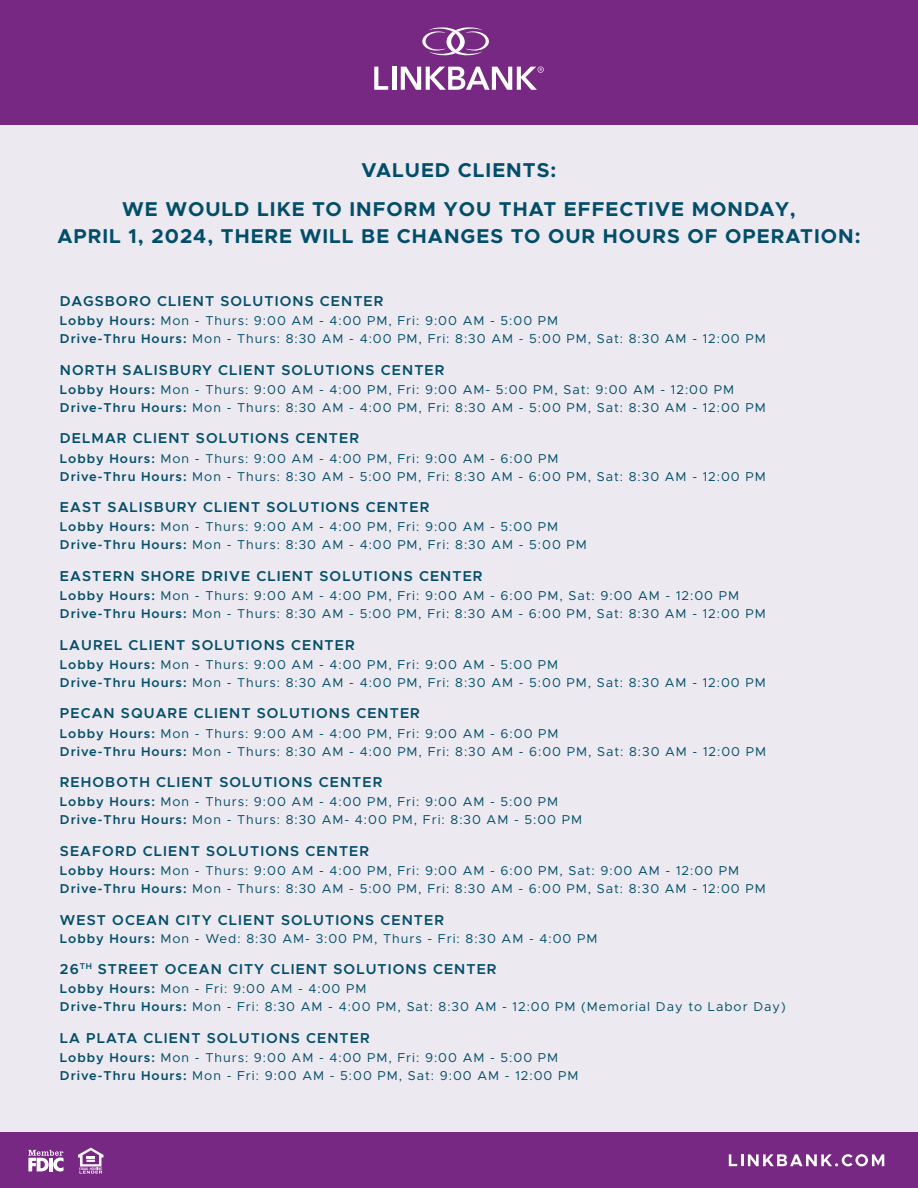
<style>
.page{position:relative;width:918px;height:1188px;background:#fff}
.page>*{position:absolute;margin:0;border:0;box-sizing:border-box;transform-origin:0 0}
.t1{font:700 20.1px "Metropolis";letter-spacing:.05em;color:#024e69}
.t2{font:600 14.4px "Metropolis";letter-spacing:.075em;color:#024e69}
.t3{font:12.9px "Metropolis";letter-spacing:.075em;color:#024e69}
.s1{font-weight:600}
</style>
<div class="page">
<div style="left:0;top:124px;width:918px;height:1027px;background:#ede9f0"></div>
<div style="left:0;top:0;width:918px;height:124px;background:#772882"></div>
<div style="left:0;top:1132px;width:918px;height:56px;background:#772882"></div>
<svg style="left:729px;top:1154px;width:155px;height:12px"></svg>
<svg style="left:28px;top:1150px;width:36px;height:22px"></svg>
<hr style="left:49px;top:1158px;width:4px;height:13px;background:#fff">
<svg style="left:374px;top:67px;width:14px;height:23px"></svg>
<hr style="left:392px;top:67px;width:4px;height:23px;background:#fff">
<svg style="left:422px;top:27px;width:67px;height:28px"></svg>
<svg style="left:401px;top:67px;width:143px;height:23px"></svg>
<svg style="left:78px;top:1148px;width:26px;height:26px"></svg>
<p class="t1" style="left:362px;top:158px;width:196px">VALUED CLIENTS:</p>
<p class="t1" style="left:122px;top:196px;width:675px">WE WOULD LIKE TO INFORM YOU THAT EFFECTIVE MONDAY,</p>
<p class="t1" style="left:57px;top:224px;width:805px">APRIL 1, 2024, THERE WILL BE CHANGES TO OUR HOURS OF OPERATION:</p>
<p class="t2" style="left:60px;top:292px;width:325px">DAGSBORO CLIENT SOLUTIONS CENTER</p>
<p class="t3" style="left:60px;top:313px;width:500px"><span class="s1">Lobby Hours:</span> Mon - Thurs: 9:00 AM - 4:00 PM, Fri: 9:00 AM - 5:00 PM</p>
<p class="t3" style="left:60px;top:331px;width:707px"><span class="s1">Drive-Thru Hours:</span> Mon - Thurs: 8:30 AM - 4:00 PM, Fri: 8:30 AM - 5:00 PM, Sat: 8:30 AM - 12:00 PM</p>
<p class="t2" style="left:60px;top:360px;width:386px">NORTH SALISBURY CLIENT SOLUTIONS CENTER</p>
<p class="t3" style="left:60px;top:381px;width:676px"><span class="s1">Lobby Hours:</span> Mon - Thurs: 9:00 AM - 4:00 PM, Fri: 9:00 AM- 5:00 PM, Sat: 9:00 AM - 12:00 PM</p>
<p class="t3" style="left:60px;top:399px;width:707px"><span class="s1">Drive-Thru Hours:</span> Mon - Thurs: 8:30 AM - 4:00 PM, Fri: 8:30 AM - 5:00 PM, Sat: 8:30 AM - 12:00 PM</p>
<p class="t2" style="left:60px;top:429px;width:301px">DELMAR CLIENT SOLUTIONS CENTER</p>
<p class="t3" style="left:60px;top:450px;width:500px"><span class="s1">Lobby Hours:</span> Mon - Thurs: 9:00 AM - 4:00 PM, Fri: 9:00 AM - 6:00 PM</p>
<p class="t3" style="left:60px;top:468px;width:707px"><span class="s1">Drive-Thru Hours:</span> Mon - Thurs: 8:30 AM - 5:00 PM, Fri: 8:30 AM - 6:00 PM, Sat: 8:30 AM - 12:00 PM</p>
<p class="t2" style="left:60px;top:498px;width:371px">EAST SALISBURY CLIENT SOLUTIONS CENTER</p>
<p class="t3" style="left:60px;top:519px;width:500px"><span class="s1">Lobby Hours:</span> Mon - Thurs: 9:00 AM - 4:00 PM, Fri: 9:00 AM - 5:00 PM</p>
<p class="t3" style="left:60px;top:537px;width:528px"><span class="s1">Drive-Thru Hours:</span> Mon - Thurs: 8:30 AM - 4:00 PM, Fri: 8:30 AM - 5:00 PM</p>
<p class="t2" style="left:60px;top:567px;width:424px">EASTERN SHORE DRIVE CLIENT SOLUTIONS CENTER</p>
<p class="t3" style="left:60px;top:588px;width:681px"><span class="s1">Lobby Hours:</span> Mon - Thurs: 9:00 AM - 4:00 PM, Fri: 9:00 AM - 6:00 PM, Sat: 9:00 AM - 12:00 PM</p>
<p class="t3" style="left:60px;top:606px;width:707px"><span class="s1">Drive-Thru Hours:</span> Mon - Thurs: 8:30 AM - 5:00 PM, Fri: 8:30 AM - 6:00 PM, Sat: 8:30 AM - 12:00 PM</p>
<p class="t2" style="left:60px;top:636px;width:296px">LAUREL CLIENT SOLUTIONS CENTER</p>
<p class="t3" style="left:60px;top:656px;width:500px"><span class="s1">Lobby Hours:</span> Mon - Thurs: 9:00 AM - 4:00 PM, Fri: 9:00 AM - 5:00 PM</p>
<p class="t3" style="left:60px;top:674px;width:707px"><span class="s1">Drive-Thru Hours:</span> Mon - Thurs: 8:30 AM - 4:00 PM, Fri: 8:30 AM - 5:00 PM, Sat: 8:30 AM - 12:00 PM</p>
<p class="t2" style="left:60px;top:704px;width:362px">PECAN SQUARE CLIENT SOLUTIONS CENTER</p>
<p class="t3" style="left:60px;top:725px;width:500px"><span class="s1">Lobby Hours:</span> Mon - Thurs: 9:00 AM - 4:00 PM, Fri: 9:00 AM - 6:00 PM</p>
<p class="t3" style="left:60px;top:743px;width:708px"><span class="s1">Drive-Thru Hours:</span> Mon - Thurs: 8:30 AM - 4:00 PM, Fri: 8:30 AM - 6:00 PM, Sat: 8:30 AM - 12:00 PM</p>
<p class="t2" style="left:60px;top:773px;width:324px">REHOBOTH CLIENT SOLUTIONS CENTER</p>
<p class="t3" style="left:60px;top:794px;width:500px"><span class="s1">Lobby Hours:</span> Mon - Thurs: 9:00 AM - 4:00 PM, Fri: 9:00 AM - 5:00 PM</p>
<p class="t3" style="left:60px;top:812px;width:524px"><span class="s1">Drive-Thru Hours:</span> Mon - Thurs: 8:30 AM- 4:00 PM, Fri: 8:30 AM - 5:00 PM</p>
<p class="t2" style="left:60px;top:842px;width:311px">SEAFORD CLIENT SOLUTIONS CENTER</p>
<p class="t3" style="left:60px;top:863px;width:681px"><span class="s1">Lobby Hours:</span> Mon - Thurs: 9:00 AM - 4:00 PM, Fri: 9:00 AM - 6:00 PM, Sat: 9:00 AM - 12:00 PM</p>
<p class="t3" style="left:60px;top:881px;width:707px"><span class="s1">Drive-Thru Hours:</span> Mon - Thurs: 8:30 AM - 5:00 PM, Fri: 8:30 AM - 6:00 PM, Sat: 8:30 AM - 12:00 PM</p>
<p class="t2" style="left:60px;top:911px;width:386px">WEST OCEAN CITY CLIENT SOLUTIONS CENTER</p>
<p class="t3" style="left:60px;top:930px;width:539px"><span class="s1">Lobby Hours:</span> Mon - Wed: 8:30 AM- 3:00 PM, Thurs - Fri: 8:30 AM - 4:00 PM</p>
<p class="t2" style="left:60px;top:960px;width:438px">26<sup>TH</sup> STREET OCEAN CITY CLIENT SOLUTIONS CENTER</p>
<p class="t3" style="left:60px;top:981px;width:308px"><span class="s1">Lobby Hours:</span> Mon - Fri: 9:00 AM - 4:00 PM</p>
<p class="t3" style="left:60px;top:999px;width:727px"><span class="s1">Drive-Thru Hours:</span> Mon - Fri: 8:30 AM - 4:00 PM, Sat: 8:30 AM - 12:00 PM (Memorial Day to Labor Day)</p>
<p class="t2" style="left:60px;top:1029px;width:311px">LA PLATA CLIENT SOLUTIONS CENTER</p>
<p class="t3" style="left:60px;top:1050px;width:500px"><span class="s1">Lobby Hours:</span> Mon - Thurs: 9:00 AM - 4:00 PM, Fri: 9:00 AM - 5:00 PM</p>
<p class="t3" style="left:60px;top:1068px;width:520px"><span class="s1">Drive-Thru Hours:</span> Mon - Fri: 9:00 AM - 5:00 PM, Sat: 9:00 AM - 12:00 PM</p>
</div>
